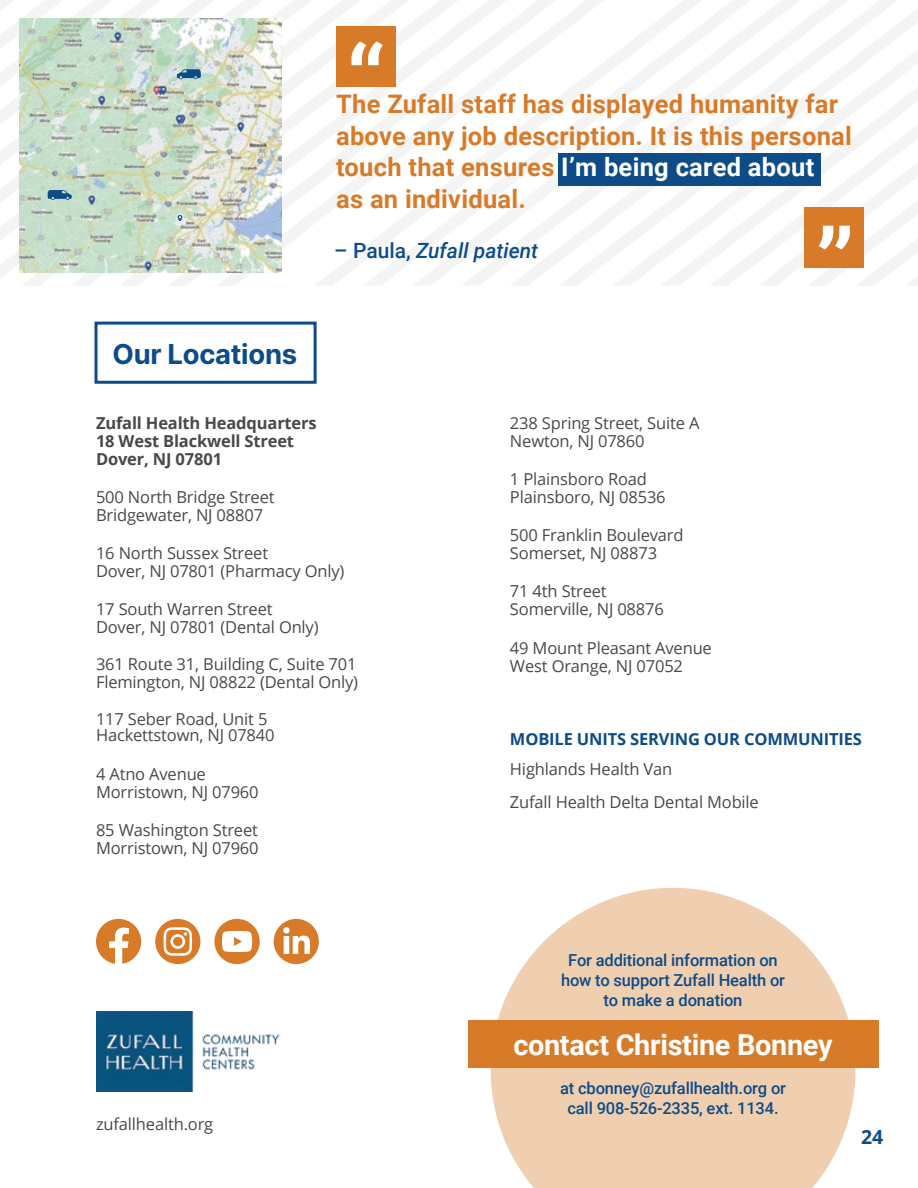
<style>
.page{position:relative;width:918px;height:1188px;background:#fff}
.page>*{position:absolute;margin:0;border:0;box-sizing:border-box;transform-origin:0 0}
.t1{font:700 92.4px "Inter";color:#fff}
.t2{font:700 28.8px "Roboto";letter-spacing:-.01em;color:#fff}
.t3{font:700 27.45px "Inter";letter-spacing:-.01em;color:#0d4c87}
.t4{font:700 25.5px/31.5px "Roboto";letter-spacing:.01em;color:#d77b29}
.t5{font:italic 500 21px "Roboto";color:#0d4c87}
.t6{font:700 19.5px "Open Sans";color:#0d4c87}
.t7{font:16.5px/18px "Open Sans";letter-spacing:-.01em;color:#49494b}
.t8{font:500 16.5px/19.8px "Roboto";letter-spacing:-.01em;color:#0d4c87;text-align:center}
.t9{font:700 16.5px/18px "Open Sans";letter-spacing:-.01em;color:#49494b}
.t10{font:700 16.5px "Open Sans";letter-spacing:-.01em;color:#0d4c87}
.s1{color:#fff}
.s2{font-style:normal}
</style>
<div class="page">
<svg style="left:491px;top:888px;width:364px;height:300px;fill:#f0ceb0"></svg>
<svg style="left:0;top:175px;width:19px;height:103px"></svg>
<svg style="left:219px;top:0;width:95px;height:285px"></svg>
<svg style="left:314px;top:0;width:49px;height:285px"></svg>
<svg style="left:363px;top:0;width:49px;height:285px"></svg>
<svg style="left:412px;top:0;width:49px;height:285px"></svg>
<svg style="left:461px;top:0;width:49px;height:285px"></svg>
<svg style="left:510px;top:0;width:387px;height:285px"></svg>
<svg style="left:558px;top:8px;width:360px;height:277px"></svg>
<svg style="left:612px;top:49px;width:306px;height:236px"></svg>
<svg style="left:660px;top:87px;width:258px;height:198px"></svg>
<svg style="left:709px;top:125px;width:209px;height:160px"></svg>
<svg style="left:96px;top:919px;width:45px;height:45px"></svg>
<div style="left:155px;top:919px;width:45px;height:45px;background:#d77b29;border-radius:50%"></div>
<svg style="left:164px;top:927px;width:28px;height:29px"></svg>
<div style="left:214px;top:919px;width:46px;height:45px;background:#d77b29;border-radius:50%"></div>
<svg style="left:222px;top:931px;width:30px;height:21px"></svg>
<div style="left:274px;top:919px;width:45px;height:45px;background:#d77b29;border-radius:50%"></div>
<svg style="left:284px;top:936px;width:26px;height:18px"></svg>
<div style="left:283px;top:927px;width:7px;height:7px;background:#fff;border-radius:50%"></div>
<div style="left:94px;top:322px;width:223px;height:62px;border:3px solid #0d4c87"></div>
<img style="left:96px;top:1011px;width:184px;height:81px">
<div style="left:468px;top:1020px;width:411px;height:47px;background:#d77b29"></div>
<div style="left:558px;top:153px;width:263px;height:32px;background:#0d4c87"></div>
<div style="left:336px;top:26px;width:60px;height:60px;background:#d77b29"></div>
<div style="left:804px;top:208px;width:60px;height:60px;background:#d77b29"></div>
<img style="left:19px;top:18px;width:263px;height:255px">
<svg style="left:48px;top:190px;width:24px;height:10px"></svg>
<svg style="left:0;top:0;width:214px;height:165px"></svg>
<svg style="left:177px;top:213px;width:6px;height:10px"></svg>
<h1 class="t1" style="left:346px;top:11px;width:41px">“</h1>
<h3 class="t4" style="left:336px;top:88px;width:517px">The Zufall staff has displayed humanity far above any job description. It is this personal touch that ensures <span class="s1">I’m being cared about<br></span>as an individual.</h3>
<h3 class="t3" style="left:113px;top:334px;width:186px">Our Locations</h3>
<p class="t5" style="left:334px;top:236px;width:205px"><span class="s2">– Paula,</span> Zufall patient</p>
<h1 class="t1" style="left:816px;top:192px;width:40px">”</h1>
<p class="t9" style="left:96px;top:413px;width:222px">Zufall Health Headquarters<br>18 West Blackwell Street<br>Dover, NJ 07801</p>
<p class="t7" style="left:96px;top:487px;width:180px">500 North Bridge Street<br>Bridgewater, NJ 08807</p>
<p class="t7" style="left:96px;top:544px;width:250px">16 North Sussex Street<br>Dover, NJ 07801 (Pharmacy Only)</p>
<p class="t7" style="left:96px;top:600px;width:224px">17 South Warren Street<br>Dover, NJ 07801 (Dental Only)</p>
<p class="t7" style="left:96px;top:655px;width:264px">361 Route 31, Building C, Suite 701<br>Flemington, NJ 08822 (Dental Only)</p>
<p class="t7" style="left:96px;top:710px;width:180px;line-height:16.5px">117 Seber Road, Unit 5<br>Hackettstown, NJ 07840</p>
<p class="t7" style="left:96px;top:764px;width:164px">4 Atno Avenue<br>Morristown, NJ 07960</p>
<p class="t7" style="left:96px;top:820px;width:164px">85 Washington Street<br>Morristown, NJ 07960</p>
<p class="t7" style="left:96px;top:1115px;width:119px">zufallhealth.org</p>
<p class="t7" style="left:510px;top:413px;width:191px">238 Spring Street, Suite A<br>Newton, NJ 07860</p>
<p class="t7" style="left:510px;top:469px;width:157px">1 Plainsboro Road<br>Plainsboro, NJ 08536</p>
<p class="t7" style="left:510px;top:526px;width:175px">500 Franklin Boulevard<br>Somerset, NJ 08873</p>
<p class="t7" style="left:510px;top:582px;width:155px">71 4th Street<br>Somerville, NJ 08876</p>
<p class="t7" style="left:510px;top:638px;width:203px">49 Mount Pleasant Avenue<br>West Orange, NJ 07052</p>
<p class="t10" style="left:510px;top:727px;width:353px">MOBILE UNITS SERVING OUR COMMUNITIES</p>
<p class="t7" style="left:510px;top:752px;width:250px;line-height:33px">Highlands Health Van<br>Zufall Health Delta Dental Mobile</p>
<p class="t8" style="left:561px;top:950px;width:226px">For additional information on how to support Zufall Health or to make a donation</p>
<h2 class="t2" style="left:513px;top:1024px;width:321px">contact Christine Bonney</h2>
<p class="t8" style="left:560px;top:1078px;width:227px">at cbonney@zufallhealth.org or call 908-526-2335, ext. 1134.</p>
<p class="t6" style="left:861px;top:1124px;width:24px">24</p>
</div>
